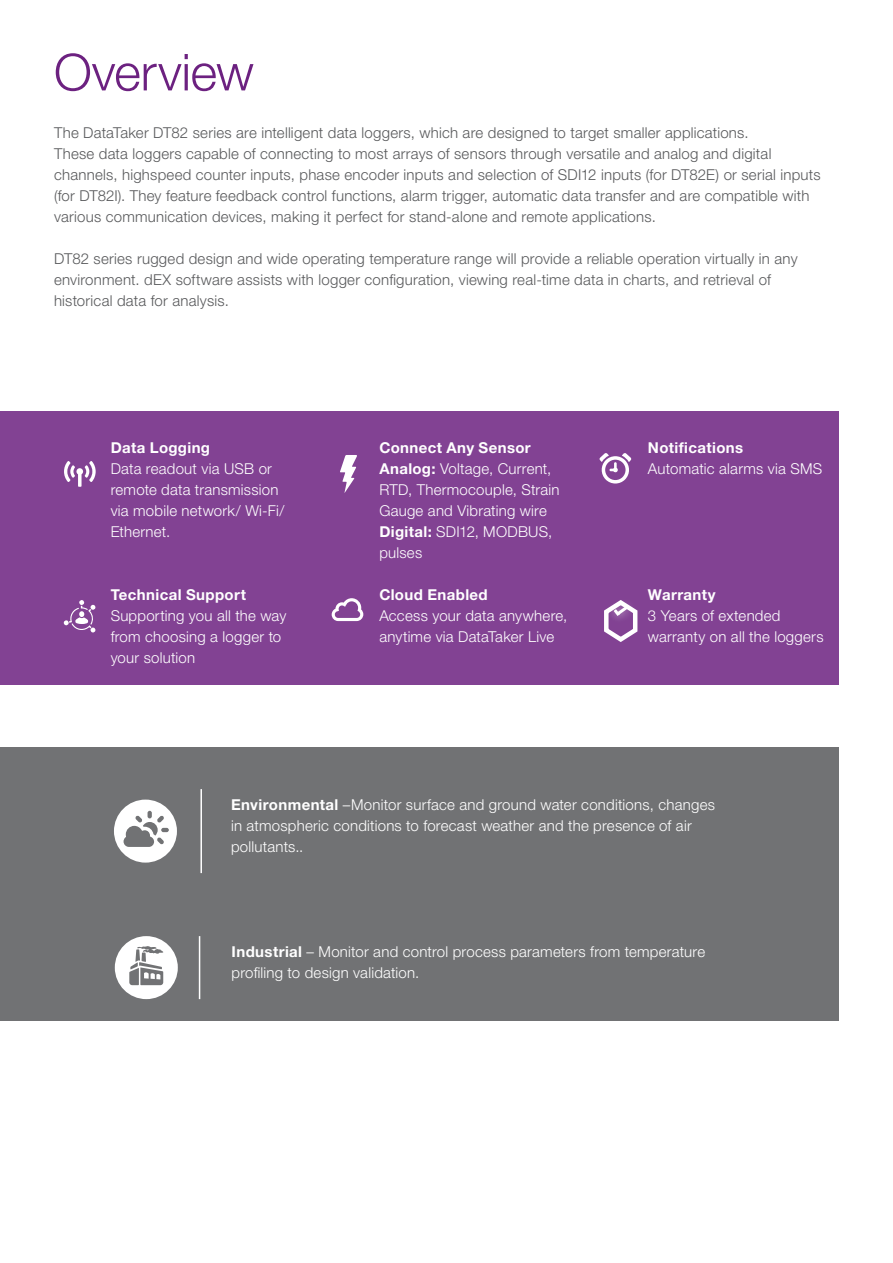
<style>
.page{position:relative;width:893px;height:1263px;background:#fff}
.page>*{position:absolute;margin:0;border:0;box-sizing:border-box;transform-origin:0 0}
.Headline{font:300 51px "Helvetica Neue LT Std";letter-spacing:-.005em;color:#6c2180}
.Body_Copy{font:300 15px/21px "Helvetica Neue LT Std";letter-spacing:.015em;color:#58595b}
.Body_Copy-2{font:300 15px/21px "Helvetica Neue LT Std";letter-spacing:.015em;color:#fff}
.s1{font-weight:700}
</style>
<div class="page">
<div style="left:0;top:411px;width:839px;height:273px;background:#824293"></div>
<svg style="left:332px;top:598px;width:31px;height:23px"></svg>
<svg style="left:64px;top:600px;width:32px;height:33px"></svg>
<svg style="left:600px;top:453px;width:31px;height:30px"></svg>
<svg style="left:340px;top:455px;width:17px;height:38px"></svg>
<svg style="left:64px;top:461px;width:32px;height:26px"></svg>
<div style="left:0;top:747px;width:839px;height:273px;background:#717274"></div>
<hr style="left:200px;top:789px;width:2px;height:84px;background:#fff">
<hr style="left:199px;top:936px;width:1px;height:63px;background:#fff">
<svg style="left:114px;top:799px;width:63px;height:64px"></svg>
<svg style="left:115px;top:936px;width:63px;height:63px"></svg>
<svg style="left:604px;top:600px;width:34px;height:42px"></svg>
<p class="Headline" style="left:54px;top:41px;width:201px">Overview</p>
<p class="Body_Copy" style="left:54px;top:122px;width:768px">The DataTaker DT82 series are intelligent data loggers, which are designed to target smaller applications.<br>These data loggers capable of connecting to most arrays of sensors through versatile and analog and digital channels, highspeed counter inputs, phase encoder inputs and selection of SDI12 inputs (for DT82E) or serial inputs (for DT82I). They feature feedback control functions, alarm trigger, automatic data transfer and are compatible with various communication devices, making it perfect for stand-alone and remote applications.</p>
<p class="Body_Copy" style="left:54px;top:248px;width:745px">DT82 series rugged design and wide operating temperature range will provide a reliable operation virtually in any environment. dEX software assists with logger configuration, viewing real-time data in charts, and retrieval of historical data for analysis.</p>
<p class="Body_Copy-2" style="left:111px;top:437px;width:175px"><span class="s1">Data Logging<br></span>Data readout via USB or remote data transmission via mobile network/ Wi-Fi/<br>Ethernet.</p>
<p class="Body_Copy-2" style="left:379px;top:437px;width:182px"><span class="s1">Connect Any Sensor<br>Analog:</span> Voltage, Current,<br>RTD, Thermocouple, Strain<br>Gauge and Vibrating wire<br><span class="s1">Digital:</span> SDI12, MODBUS, pulses</p>
<p class="Body_Copy-2" style="left:111px;top:584px;width:177px"><span class="s1">Technical Support<br></span>Supporting you all the way from choosing a logger to your solution</p>
<p class="Body_Copy-2" style="left:379px;top:584px;width:190px"><span class="s1">Cloud Enabled<br></span>Access your data anywhere, anytime via DataTaker Live</p>
<p class="Body_Copy-2" style="left:648px;top:437px;width:176px"><span class="s1">Notifications<br></span>Automatic alarms via SMS</p>
<p class="Body_Copy-2" style="left:648px;top:584px;width:177px"><span class="s1">Warranty<br></span>3 Years of extended warranty on all the loggers</p>
<p class="Body_Copy-2" style="left:231px;top:794px;width:485px"><span class="s1">Environmental</span> –Monitor surface and ground water conditions, changes in atmospheric conditions to forecast weather and the presence of air pollutants..</p>
<p class="Body_Copy-2" style="left:232px;top:941px;width:475px"><span class="s1">Industrial</span> – Monitor and control process parameters from temperature profiling to design validation.</p>
</div>
